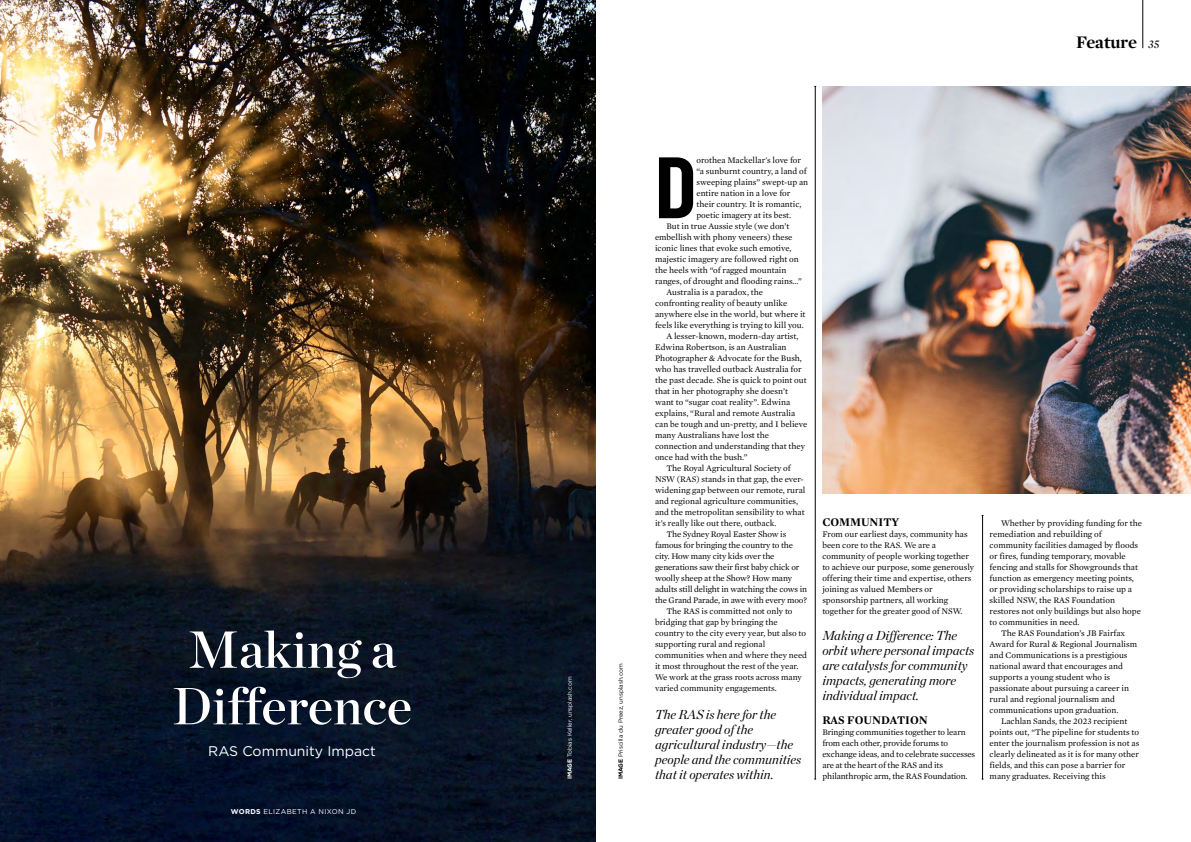
<style>
.page{position:relative;width:1191px;height:842px;background:#fff}
.page>*{position:absolute;margin:0;border:0;box-sizing:border-box;transform-origin:0 0}
.t1{font:91.3px "Knockout 49 Liteweight";color:#000}
.t2{font:52px/56.5px "Chronicle Display Semi";color:#fff;text-align:center}
.t3{font:700 18px "Mercury Display";color:#000}
.t4{font:14px "Gotham";color:#fff}
.t5{font:italic 13px/15px "Chronicle Display";color:#000}
.t6{font:700 12px "Mercury Display";color:#000}
.t7{font:italic 12px "Mercury Display";color:#000}
.t8{font:italic 12px "Mercury Display";color:#fff}
.t9{font:8.8px/11px "Mercury Text G1";color:#000}
.t10{font:7px "Gotham";letter-spacing:.05em;color:#fff}
.t11{font:6px "Gotham";color:#000}
.t12{font:6px "Gotham";color:#fff}
.s1{font-weight:700}
</style>
<div class="page">
<img style="left:0;top:0;width:595px;height:842px">
<img style="left:822px;top:86px;width:369px;height:407px">
<hr style="left:982px;top:515px;width:1px;height:264px;background:#000">
<hr style="left:815px;top:86px;width:1px;height:693px;background:#000">
<hr style="left:1142px;top:0;width:1px;height:48px;background:#000">
<hr style="left:48px;top:0;width:1px;height:48px;background:#fff">
<h3 class="t8" style="left:31px;top:36px;width:13px">34</h3>
<h2 class="t2" style="left:172px;top:618px;width:241px">Making a<br>Difference</h2>
<h3 class="t4" style="left:208px;top:742px;width:169px">RAS Community Impact</h3>
<p class="t10" style="left:231px;top:807px;width:127px"><span class="s1">WORDS</span> ELIZABETH A NIXON JD</p>
<p class="t12" style="left:566px;top:779px;width:104px;rotate:-90deg"><span class="s1">IMAGE</span> Tobias Keller, unsplash.com</p>
<h3 class="t3" style="left:1076px;top:29px;width:63px">Feature</h3>
<h3 class="t7" style="left:1148px;top:36px;width:12px">35</h3>
<p class="t11" style="left:617px;top:779px;width:118px;rotate:-90deg"><span class="s1">IMAGE</span> Priscilla du Preez, unsplash.com</p>
<h1 class="t1" style="left:655px;top:130px;width:43px">D</h1>
<p class="t9" style="left:696px;top:154px;width:106px">orothea Mackellar's love for</p>
<p class="t9" style="left:696px;top:165px;width:112px">“a sunburnt country, a land of</p>
<p class="t9" style="left:696px;top:176px;width:113px">sweeping plains” swept-up an</p>
<p class="t9" style="left:696px;top:187px;width:95px">entire nation in a love for</p>
<p class="t9" style="left:696px;top:198px;width:107px">their country. It is romantic,</p>
<p class="t9" style="left:696px;top:209px;width:96px">poetic imagery at its best.</p>
<p class="t9" style="left:666px;top:220px;width:125px">But in true Aussie style (we don’t</p>
<p class="t9" style="left:655px;top:231px;width:139px">embellish with phony veneers) these</p>
<p class="t9" style="left:655px;top:242px;width:138px">iconic lines that evoke such emotive,</p>
<p class="t9" style="left:655px;top:253px;width:145px">majestic imagery are followed right on</p>
<p class="t9" style="left:655px;top:264px;width:133px">the heels with “of ragged mountain</p>
<p class="t9" style="left:655px;top:275px;width:148px">ranges, of drought and flooding rains...”</p>
<p class="t9" style="left:666px;top:286px;width:98px">Australia is a paradox, the</p>
<p class="t9" style="left:655px;top:297px;width:134px">confronting reality of beauty unlike</p>
<p class="t9" style="left:655px;top:308px;width:152px">anywhere else in the world, but where it</p>
<p class="t9" style="left:655px;top:319px;width:150px">feels like everything is trying to kill you.</p>
<p class="t9" style="left:666px;top:330px;width:134px">A lesser-known, modern-day artist,</p>
<p class="t9" style="left:655px;top:341px;width:133px">Edwina Robertson, is an Australian</p>
<p class="t9" style="left:655px;top:352px;width:148px">Photographer &amp; Advocate for the Bush,</p>
<p class="t9" style="left:655px;top:363px;width:148px">who has travelled outback Australia for</p>
<p class="t9" style="left:655px;top:374px;width:153px">the past decade. She is quick to point out</p>
<p class="t9" style="left:655px;top:385px;width:134px">that in her photography she doesn’t</p>
<p class="t9" style="left:655px;top:396px;width:137px">want to “sugar coat reality”. Edwina</p>
<p class="t9" style="left:655px;top:407px;width:142px">explains, “Rural and remote Australia</p>
<p class="t9" style="left:655px;top:418px;width:154px">can be tough and un-pretty, and I believe</p>
<p class="t9" style="left:655px;top:429px;width:115px">many Australians have lost the</p>
<p class="t9" style="left:655px;top:440px;width:151px">connection and understanding that they</p>
<p class="t9" style="left:655px;top:451px;width:94px">once had with the bush.”</p>
<p class="t9" style="left:666px;top:462px;width:126px">The Royal Agricultural Society of</p>
<p class="t9" style="left:655px;top:473px;width:150px">NSW (RAS) stands in that gap, the ever-</p>
<p class="t9" style="left:655px;top:484px;width:152px">widening gap between our remote, rural</p>
<p class="t9" style="left:655px;top:495px;width:145px">and regional agriculture communities,</p>
<p class="t9" style="left:655px;top:506px;width:151px">and the metropolitan sensibility to what</p>
<p class="t9" style="left:655px;top:517px;width:123px">it’s really like out there, outback.</p>
<p class="t9" style="left:666px;top:528px;width:121px">The Sydney Royal Easter Show is</p>
<p class="t9" style="left:655px;top:539px;width:140px">famous for bringing the country to the</p>
<p class="t9" style="left:655px;top:550px;width:121px">city. How many city kids over the</p>
<p class="t9" style="left:655px;top:561px;width:146px">generations saw their first baby chick or</p>
<p class="t9" style="left:655px;top:572px;width:138px">woolly sheep at the Show? How many</p>
<p class="t9" style="left:655px;top:583px;width:153px">adults still delight in watching the cows in</p>
<p class="t9" style="left:655px;top:594px;width:153px">the Grand Parade, in awe with every moo?</p>
<p class="t9" style="left:666px;top:605px;width:128px">The RAS is committed not only to</p>
<p class="t9" style="left:655px;top:616px;width:124px">bridging that gap by bringing the</p>
<p class="t9" style="left:655px;top:627px;width:152px">country to the city every year, but also to</p>
<p class="t9" style="left:655px;top:638px;width:112px">supporting rural and regional</p>
<p class="t9" style="left:655px;top:649px;width:154px">communities when and where they need</p>
<p class="t9" style="left:655px;top:660px;width:145px">it most throughout the rest of the year.</p>
<p class="t9" style="left:655px;top:671px;width:148px">We work at the grass roots across many</p>
<p class="t9" style="left:655px;top:682px;width:123px">varied community engagements.</p>
<h3 class="t5" style="left:655px;top:706px;width:148px">The RAS is here for the greater good of the agricultural industry—the people and the communities that it operates within.</h3>
<h3 class="t6" style="left:822px;top:513px;width:78px">COMMUNITY</h3>
<p class="t9" style="left:822px;top:528px;width:153px">From our earliest days, community has been core to the RAS. We are a community of people working together to achieve our purpose, some generously offering their time and expertise, others joining as valued Members or sponsorship partners, all working together for the greater good of NSW.</p>
<h3 class="t5" style="left:822px;top:627px;width:153px">Making a Difference: The orbit where personal impacts are catalysts for community impacts, generating more individual impact.</h3>
<h3 class="t6" style="left:822px;top:711px;width:107px">RAS FOUNDATION</h3>
<p class="t9" style="left:822px;top:726px;width:154px">Bringing communities together to learn from each other, provide forums to exchange ideas, and to celebrate successes are at the heart of the RAS and its philanthropic arm, the RAS Foundation.</p>
<p class="t9" style="left:1001px;top:517px;width:143px">Whether by providing funding for the</p>
<p class="t9" style="left:989px;top:528px;width:113px">remediation and rebuilding of</p>
<p class="t9" style="left:989px;top:539px;width:150px">community facilities damaged by floods</p>
<p class="t9" style="left:989px;top:550px;width:138px">or fires, funding temporary, movable</p>
<p class="t9" style="left:989px;top:561px;width:150px">fencing and stalls for Showgrounds that</p>
<p class="t9" style="left:989px;top:572px;width:146px">function as emergency meeting points,</p>
<p class="t9" style="left:989px;top:583px;width:144px">or providing scholarships to raise up a</p>
<p class="t9" style="left:989px;top:594px;width:127px">skilled NSW, the RAS Foundation</p>
<p class="t9" style="left:989px;top:605px;width:153px">restores not only buildings but also hope</p>
<p class="t9" style="left:989px;top:616px;width:91px">to communities in need.</p>
<p class="t9" style="left:1001px;top:627px;width:126px">The RAS Foundation’s JB Fairfax</p>
<p class="t9" style="left:989px;top:638px;width:149px">Award for Rural &amp; Regional Journalism</p>
<p class="t9" style="left:989px;top:649px;width:139px">and Communications is a prestigious</p>
<p class="t9" style="left:989px;top:660px;width:135px">national award that encourages and</p>
<p class="t9" style="left:989px;top:671px;width:122px">supports a young student who is</p>
<p class="t9" style="left:989px;top:682px;width:141px">passionate about pursuing a career in</p>
<p class="t9" style="left:989px;top:693px;width:127px">rural and regional journalism and</p>
<p class="t9" style="left:989px;top:704px;width:130px">communications upon graduation.</p>
<p class="t9" style="left:1001px;top:715px;width:128px">Lachlan Sands, the 2023 recipient</p>
<p class="t9" style="left:989px;top:726px;width:151px">points out, “The pipeline for students to</p>
<p class="t9" style="left:989px;top:737px;width:151px">enter the journalism profession is not as</p>
<p class="t9" style="left:989px;top:748px;width:151px">clearly delineated as it is for many other</p>
<p class="t9" style="left:989px;top:759px;width:137px">fields, and this can pose a barrier for</p>
<p class="t9" style="left:989px;top:770px;width:117px">many graduates. Receiving this</p>
</div>
